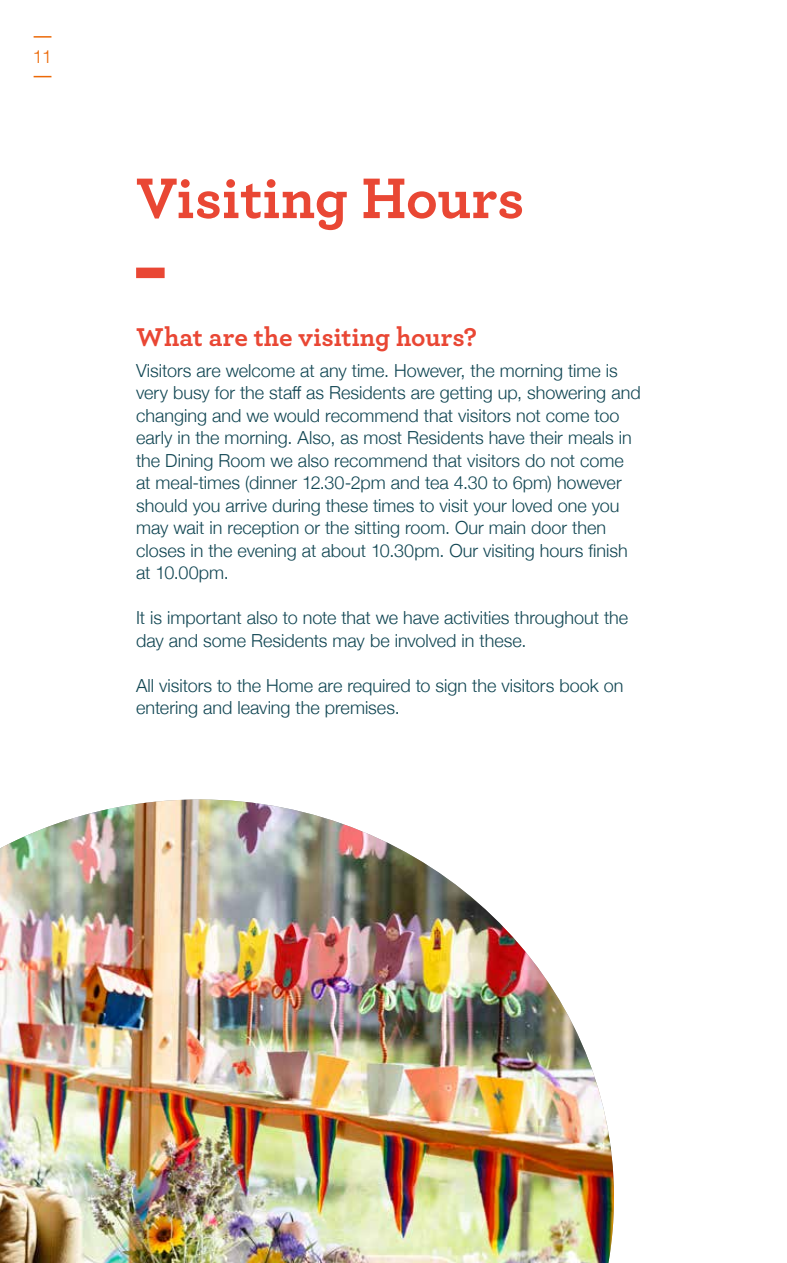
<style>
.page{position:relative;width:787px;height:1263px;background:#fff}
.page>*{position:absolute;margin:0;border:0;box-sizing:border-box;transform-origin:0 0}
.t1{font:700 60px "Archer";letter-spacing:-.005em;color:#e94734}
.t2{font:700 27px "Archer";letter-spacing:-.005em;color:#e94734}
.t3{font:300 18px/22.5px "Helvetica Neue";color:#114653}
.t4{font:300 18px "Helvetica Neue";color:#ec6907}
</style>
<div class="page">
<img style="left:0;top:799px;width:614px;height:464px">
<svg style="left:34px;top:36px;width:17px;height:2px"></svg>
<svg style="left:34px;top:76px;width:17px;height:1px"></svg>
<div style="left:136px;top:268px;width:29px;height:10px;background:#e94734"></div>
<p class="t4" style="left:33px;top:42px;width:21px">11</p>
<h1 class="t1" style="left:136px;top:160px;width:390px">Visiting Hours</h1>
<h2 class="t2" style="left:136px;top:320px;width:342px">What are the visiting hours?</h2>
<p class="t3" style="left:136px;top:358px;width:506px">Visitors are welcome at any time. However, the morning time is very busy for the staff as Residents are getting up, showering and changing and we would recommend that visitors not come too early in the morning. Also, as most Residents have their meals in the Dining Room we also recommend that visitors do not come at meal-times (dinner 12.30-2pm and tea 4.30 to 6pm) however should you arrive during these times to visit your loved one you may wait in reception or the sitting room. Our main door then closes in the evening at about 10.30pm. Our visiting hours finish at 10.00pm.</p>
<p class="t3" style="left:136px;top:605px;width:493px">It is important also to note that we have activities throughout the day and some Residents may be involved in these.</p>
<p class="t3" style="left:136px;top:673px;width:489px">All visitors to the Home are required to sign the visitors book on entering and leaving the premises.</p>
</div>
